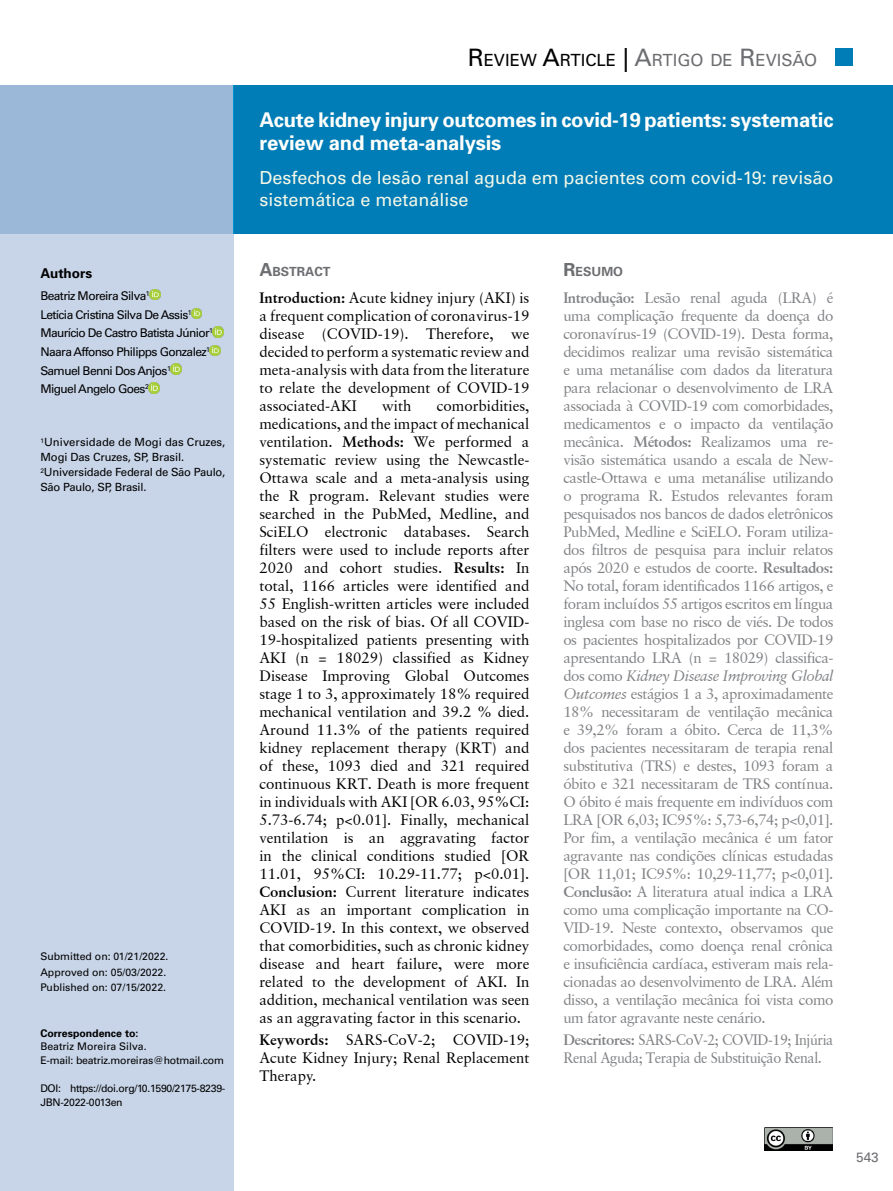
<style>
.page{position:relative;width:893px;height:1191px;background:#fff}
.page>*{position:absolute;margin:0;border:0;box-sizing:border-box;transform-origin:0 0}
.t1{font:20.25px/22.5px "Univers 65 Bold";letter-spacing:-.01em;color:#fffffb}
.t2{font:18px/21.6px "Univers LT Std";color:#f3f8e8}
.t3{font:16.8px "Univers LT Std";color:#6d6e71}
.t4{font:15px/18px "Garamond Retrospective S Si";letter-spacing:-.03em;color:#808285;text-align:justify}
.t5{font:15px/18px "Garamond Retrospective S Si";color:#000;text-align:justify}
.t6{font:15px/18px "Garamond Retrospective S Si";letter-spacing:-.03em;color:#808285;scale:.95 1}
.t7{font:13.5px "Univers 65 Bold";color:#000}
.t8{font:13.5px "Univers LT Std";color:#6d6e71}
.t9{font:12.6px "Univers 65 Bold";color:#6d6e71}
.t10{font:12px/18.6px "Univers LT Std";letter-spacing:-.05em;color:#000}
.t11{font:11.25px/15px "Univers LT Std";letter-spacing:-.01em;color:#000}
.t12{font:10.5px/13.5px "Univers LT Std";letter-spacing:-.02em;color:#000}
.t13{font:10.5px/15.6px "Univers LT Std";color:#000}
.t14{font:10.5px "Univers 65 Bold";color:#000}
.s1{font-size:24px;color:#000}
.s2{color:#000}
.s3{font-size:24px}
.s4{font-size:18px}
.s5{font-weight:700}
.s6{font-style:italic}
</style>
<div class="page">
<div style="left:0;top:234px;width:234px;height:957px;background:#c8d5e8"></div>
<div style="left:234px;top:85px;width:659px;height:149px;background:#007cb7"></div>
<div style="left:0;top:85px;width:234px;height:149px;background:#9cb8d8"></div>
<div style="left:836px;top:49px;width:17px;height:17px;background:#007cb7"></div>
<svg style="left:149px;top:289px;width:11px;height:11px"></svg>
<svg style="left:191px;top:308px;width:11px;height:11px"></svg>
<svg style="left:213px;top:327px;width:10px;height:10px"></svg>
<svg style="left:210px;top:345px;width:10px;height:11px"></svg>
<svg style="left:171px;top:364px;width:10px;height:10px"></svg>
<svg style="left:149px;top:383px;width:10px;height:10px"></svg>
<img style="left:764px;top:1127px;width:68px;height:23px">
<p class="t7" style="left:40px;top:265px;width:53px">Authors</p>
<p class="t10" style="left:40px;top:286px;width:174px">Beatriz Moreira Silva<sup>1<br></sup>Letícia Cristina Silva De Assis<sup>1<br></sup>Maurício De Castro Batista Júnior<sup>1<br></sup>Naara Affonso Philipps Gonzalez<sup>1<br></sup>Samuel Benni Dos Anjos<sup>1<br></sup>Miguel Angelo Goes<sup>2</sup></p>
<p class="t11" style="left:40px;top:435px;width:186px"><sup>1</sup>Universidade de Mogi das Cruzes,<br>Mogi Das Cruzes, SP, Brasil.<br><sup>2</sup>Universidade Federal de São Paulo,<br>São Paulo, SP, Brasil.</p>
<p class="t13" style="left:40px;top:948px;width:130px">Submitted on: 01/21/2022.<br>Approved on: 05/03/2022.<br>Published on: 07/15/2022.</p>
<p class="t14" style="left:40px;top:1026px;width:100px">Correspondence to:</p>
<p class="t12" style="left:40px;top:1039px;width:185px">Beatriz Moreira Silva.<br>E-mail: beatriz.moreiras@hotmail.com</p>
<p class="t12" style="left:40px;top:1082px;width:186px">DOI: https://doi.org/10.1590/2175-8239-<br>JBN-2022-0013en</p>
<p class="t3" style="left:468px;top:50px;width:351px"><span class="s1">R</span><span class="s2">EVIEW</span> <span class="s1">A</span><span class="s2">RTICLE</span> <span class="s1">|</span> <span class="s3">A</span>RTIGO DE <span class="s3">R</span>EVISÃO</p>
<h1 class="t1" style="left:259px;top:109px;width:576px">Acute kidney injury outcomes in covid-19 patients: systematic review and meta-analysis</h1>
<p class="t2" style="left:259px;top:167px;width:575px">Desfechos de lesão renal aguda em pacientes com covid-19: revisão sistemática e metanálise</p>
<p class="t9" style="left:259px;top:264px;width:73px"><span class="s4">A</span>BSTRACT</p>
<p class="t5" style="left:259px;top:288px;width:272px"><span class="s5">Introduction:</span> Acute kidney injury (AKI) is a frequent complication of coronavirus-19 disease (COVID-19). Therefore, we decided to perform a systematic review and meta-analysis with data from the literature to relate the development of COVID-19 associated-AKI</p>
<p class="t5" style="left:259px;top:396px;width:272px;text-indent:177px">comorbidities, medications, and the impact of mechanical ventilation. <span class="s5">Methods:</span> We performed a systematic review using the Newcastle-Ottawa scale and a meta-analysis using the R program. Relevant studies were searched in the PubMed, Medline, and SciELO electronic databases. Search filters were used to include reports after 2020 and cohort studies. <span class="s5">Results:</span> In total, 1166 articles were identified and 55 English-written articles were included based on the risk of bias. Of all COVID-19-hospitalized patients presenting with AKI (n = 18029) classified as Kidney Disease Improving Global Outcomes stage 1 to 3, approximately 18% required mechanical ventilation and 39.2 % died.<br>Around 11.3% of the patients required kidney replacement therapy (KRT) and of these, 1093 died and 321 required continuous KRT. Death is more frequent in individuals with AKI [OR 6.03, 95%CI:<br>5.73-6.74; p&lt;0.01]. Finally, mechanical ventilation is an aggravating factor in the clinical conditions studied [OR 11.01, 95%CI: 10.29-11.77; p&lt;0.01].<br><span class="s5">Conclusion:</span> Current literature indicates AKI as an important complication in COVID-19. In this context, we observed that comorbidities, such as chronic kidney disease and heart failure, were more related to the development of AKI. In addition, mechanical ventilation was seen as an aggravating factor in this scenario.</p>
<p class="t5" style="left:382px;top:396px;width:31px">with</p>
<p class="t5" style="left:259px;top:1030px;width:271px"><span class="s5">Keywords:</span> SARS-CoV-2; COVID-19; Acute Kidney Injury; Renal Replacement Therapy.</p>
<p class="t9" style="left:563px;top:264px;width:61px"><span class="s4">R</span>ESUMO</p>
<p class="t4" style="left:563px;top:288px;width:272px"><span class="s5">Introdução:</span> Lesão renal aguda (LRA) é uma complicação frequente da doença do coronavírus-19 (COVID-19). Desta forma, decidimos realizar uma revisão sistemática e uma metanálise com dados da literatura para relacionar o desenvolvimento de LRA associada à COVID-19 com comorbidades, medicamentos e o impacto da ventilação mecânica. <span class="s5">Métodos:</span> Realizamos uma re&shy;visão sistemática usando a escala de New&shy;castle-Ottawa e uma metanálise utilizando o programa R. Estudos relevantes foram pesquisados nos bancos de dados eletrônicos PubMed, Medline e SciELO. Foram utiliza&shy;dos filtros de pesquisa para incluir relatos após 2020 e estudos de coorte. <span class="s5">Resultados:<br></span>No total, foram identificados 1166 artigos, e foram incluídos 55 artigos escritos em língua inglesa com base no risco de viés. De todos os pacientes hospitalizados por COVID-19 apresentando LRA (n = 18029) classifica&shy;dos como <span class="s6">Kidney Disease Improving Global Outcomes</span> estágios 1 a 3, aproximadamente 18% necessitaram de ventilação mecânica e 39,2% foram a óbito. Cerca de 11,3% dos pacientes necessitaram de terapia renal substitutiva (TRS) e destes, 1093 foram a óbito e 321 necessitaram de TRS contínua.<br>O óbito é mais frequente em indivíduos com LRA [OR 6,03; IC95%: 5,73-6,74; p&lt;0,01].<br>Por fim, a ventilação mecânica é um fator agravante nas condições clínicas estudadas [OR 11,01; IC95%: 10,29-11,77; p&lt;0,01].<br><span class="s5">Conclusão:</span> A literatura atual indica a LRA como uma complicação importante na CO-VID-19. Neste contexto, observamos que comorbidades, como doença renal crônica e insuficiência cardíaca, estiveram mais rela&shy;cionadas ao desenvolvimento de LRA. Além disso, a ventilação mecânica foi vista como um fator agravante neste cenário.</p>
<p class="t6" style="left:563px;top:1030px;width:286px"><span class="s5">Descritores:</span> SARS-CoV-2; COVID-19; Injúria<br>Renal Aguda; Terapia de Substituição Renal.</p>
<p class="t8" style="left:856px;top:1149px;width:24px">543</p>
</div>
